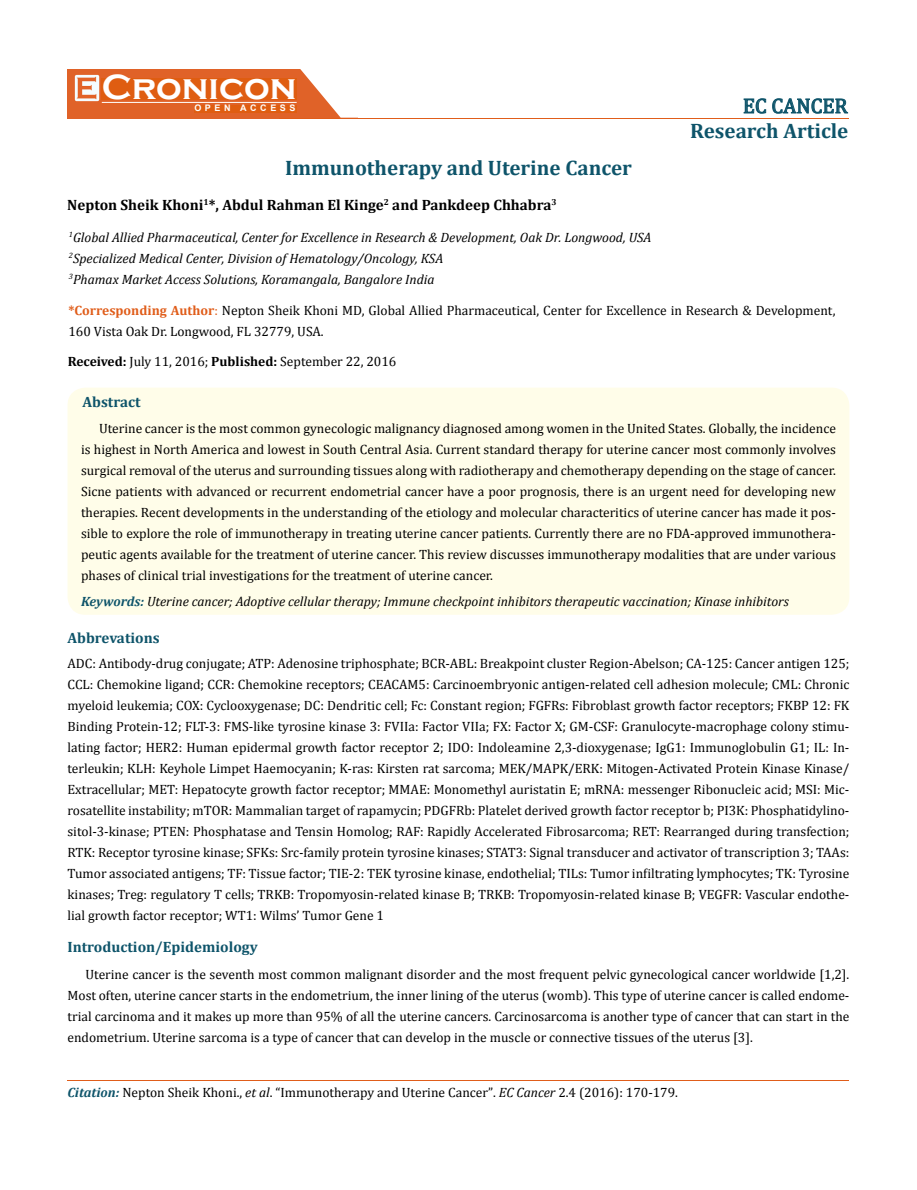
<style>
.page{position:relative;width:917px;height:1190px;background:#fff}
.page>*{position:absolute;margin:0;border:0;box-sizing:border-box;transform-origin:0 0}
.t1{font:700 36px "Copperplate Gothic";color:#fff}
.t2{font:700 21px "Cambria";color:#0e546a}
.t3{font:21px "Cambria";color:#0e546a}
.t4{font:700 15px "Cambria";color:#000}
.t5{font:700 15px "Cambria";color:#0e546a}
.t6{font:13.5px/21px "Cambria";color:#000;text-align:justify}
.t7{font:italic 13.5px/21px "Cambria";color:#000}
.t8{font:700 9px "Arial";letter-spacing:.4em;color:#fff}
.s1{font-weight:700;color:#e05d1a}
.s2{color:#e05d1a}
.s3{font-weight:700}
.s4{font-weight:700;color:#0e546a}
.s5{font-weight:700;font-style:italic;color:#0e546a}
.s6{font-style:italic}
.s7{font-size:13.35px}
</style>
<div class="page">
<div style="left:67px;top:70px;width:290px;height:49px;background:#e06228"></div>
<svg style="left:300px;top:69px;width:58px;height:49px"></svg>
<img style="left:75px;top:75px;width:24px;height:26px">
<div style="left:102px;top:79px;width:195px;height:21px;background:#df5d11"></div>
<div style="left:194px;top:105px;width:103px;height:7px;background:#df5d11"></div>
<svg style="left:743px;top:98px;width:105px;height:16px"></svg>
<hr style="left:102px;top:102px;width:194px;height:1px;background:#fff">
<hr style="left:279px;top:118px;width:569px;height:1px;background:#e05d1a">
<hr style="left:67px;top:1080px;width:782px;height:1px;background:#e05d1a">
<div style="left:67px;top:387px;width:782px;height:228px;background:#fffde9;border-radius:18px"></div>
<h1 class="t1" style="left:102px;top:68px;width:196px">Cronicon</h1>
<p class="t8" style="left:194px;top:102px;width:103px">OPEN ACCESS</p>
<h2 class="t3" style="left:742px;top:93px;width:106px">EC CANCER</h2>
<h2 class="t2" style="left:690px;top:116px;width:160px">Research Article</h2>
<h2 class="t2" style="left:285px;top:153px;width:348px">Immunotherapy and Uterine Cancer</h2>
<p class="t4" style="left:67px;top:194px;width:491px">Nepton Sheik Khoni<sup>1</sup>*, Abdul Rahman El Kinge<sup>2</sup> and Pankdeep Chhabra<sup>3</sup></p>
<p class="t7" style="left:69px;top:226px;width:584px"><sup>1</sup>Global Allied Pharmaceutical, Center for Excellence in Research &amp; Development, Oak Dr. Longwood, USA<br><sup>2</sup>Specialized Medical Center, Division of Hematology/Oncology, KSA<br><sup>3</sup>Phamax Market Access Solutions, Koramangala, Bangalore India</p>
<p class="t6" style="left:68px;top:300px;width:768px"><span class="s1">*Corresponding Author</span><span class="s2">:</span> Nepton Sheik Khoni MD, Global Allied Pharmaceutical, Center for Excellence in Research &amp; Development,<br>160 Vista Oak Dr. Longwood, FL 32779, USA.</p>
<p class="t6" style="left:68px;top:351px;width:330px"><span class="s3">Received:</span> July 11, 2016; <span class="s3">Published:</span> September 22, 2016</p>
<p class="t5" style="left:82px;top:392px;width:60px">Abstract</p>
<p class="t6" style="left:81px;top:417px;width:756px;text-indent:18px">Uterine cancer is the most common gynecologic malignancy diagnosed among women in the United States. Globally, the incidence is highest in North America and lowest in South Central Asia. Current standard therapy for uterine cancer most commonly involves surgical removal of the uterus and surrounding tissues along with radiotherapy and chemotherapy depending on the stage of cancer.<br>Sicne patients with advanced or recurrent endometrial cancer have a poor prognosis, there is an urgent need for developing new therapies. Recent developments in the understanding of the etiology and molecular characteritics of uterine cancer has made it pos&shy;sible to explore the role of immunotherapy in treating uterine cancer patients. Currently there are no FDA-approved immunothera&shy;peutic agents available for the treatment of uterine cancer. This review discusses immunotherapy modalities that are under various phases of clinical trial investigations for the treatment of uterine cancer.</p>
<p class="t7" style="left:81px;top:590px;width:709px"><span class="s4">Keywords:</span> Uterine cancer; Adoptive cellular therapy; Immune checkpoint inhibitors therapeutic vaccination; Kinase inhibitors</p>
<p class="t5" style="left:67px;top:627px;width:94px">Abbrevations</p>
<p class="t6" style="left:67px;top:652px;width:783px">ADC: Antibody-drug conjugate; ATP: Adenosine triphosphate; BCR-ABL: Breakpoint cluster Region-Abelson; CA-125: Cancer antigen 125; CCL: Chemokine ligand; CCR: Chemokine receptors; CEACAM5: Carcinoembryonic antigen-related cell adhesion molecule; CML: Chronic myeloid leukemia; COX: Cyclooxygenase; DC: Dendritic cell; Fc: Constant region; FGFRs: Fibroblast growth factor receptors; FKBP 12: FK Binding Protein-12; FLT-3: FMS-like tyrosine kinase 3: FVIIa: Factor VIIa; FX: Factor X; GM-CSF: Granulocyte-macrophage colony stimu&shy;lating factor; HER2: Human epidermal growth factor receptor 2; IDO: Indoleamine 2,3-dioxygenase; IgG1: Immunoglobulin G1; IL: In&shy;terleukin; KLH: Keyhole Limpet Haemocyanin; K-ras: Kirsten rat sarcoma; MEK/MAPK/ERK: Mitogen-Activated Protein Kinase Kinase/ Extracellular; MET: Hepatocyte growth factor receptor; MMAE: Monomethyl auristatin E; mRNA: messenger Ribonucleic acid; MSI: Mic&shy;rosatellite instability; mTOR: Mammalian target of rapamycin; PDGFRb: Platelet derived growth factor receptor b; PI3K: Phosphatidylino&shy;sitol-3-kinase; PTEN: Phosphatase and Tensin Homolog; RAF: Rapidly Accelerated Fibrosarcoma; RET: Rearranged during transfection; RTK: Receptor tyrosine kinase; SFKs: Src-family protein tyrosine kinases; STAT3: Signal transducer and activator of transcription 3; TAAs:<br>Tumor associated antigens; TF: Tissue factor; TIE-2: TEK tyrosine kinase, endothelial; TILs: Tumor infiltrating lymphocytes; TK: Tyrosine kinases; Treg: regulatory T cells; TRKB: Tropomyosin-related kinase B; TRKB: Tropomyosin-related kinase B; VEGFR: Vascular endothe&shy;lial growth factor receptor; WT1: Wilms’ Tumor Gene 1</p>
<p class="t5" style="left:67px;top:935px;width:192px">Introduction/Epidemiology</p>
<p class="t6" style="left:67px;top:963px;width:783px;text-indent:18px">Uterine cancer is the seventh most common malignant disorder and the most frequent pelvic gynecological cancer worldwide [1,2].<br>Most often, uterine cancer starts in the endometrium, the inner lining of the uterus (womb). This type of uterine cancer is called endome&shy;trial carcinoma and it makes up more than 95% of all the uterine cancers. Carcinosarcoma is another type of cancer that can start in the endometrium. Uterine sarcoma is a type of cancer that can develop in the muscle or connective tissues of the uterus [3].</p>
<p class="t6" style="left:67px;top:1081px;width:612px"><span class="s5">Citation:</span> Nepton Sheik Khoni., <span class="s6">et al</span>. “Immunotherapy and Uterine Cancer”<span class="s7">.</span> <span class="s6">EC Cancer</span> <span class="s7">2</span>.4 (2016): 170-179.</p>
</div>
